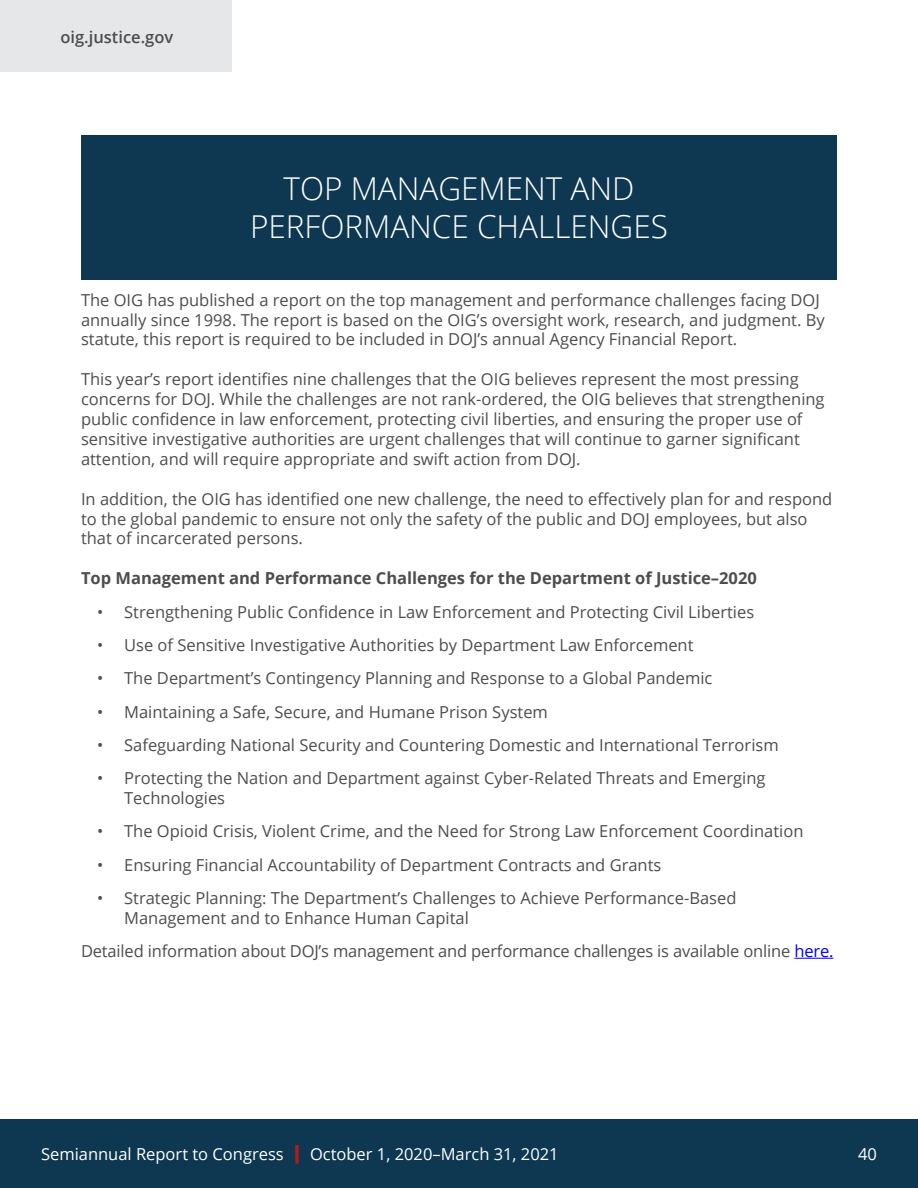
<style>
.page{position:relative;width:918px;height:1188px;background:#fff}
.page>*{position:absolute;margin:0;border:0;box-sizing:border-box;transform-origin:0 0}
.t1{font:300 31.5px/37.8px "Open Sans";color:#fff;text-align:center}
.t2{font:16.5px/19.8px "Open Sans";color:#4d4d4f}
.t3{font:700 16.5px "Open Sans";color:#4d4d4f}
.t4{font:16.5px "Open Sans";color:#fff}
.t5{font:600 16.5px "Open Sans";color:#4d4d4f}
.s1{color:#00f}
.s2{color:#af1c1c}
</style>
<div class="page">
<div style="left:0;top:1119px;width:918px;height:69px;background:#0e3851"></div>
<div style="left:0;top:0;width:232px;height:72px;background:#e6e7e8"></div>
<hr style="left:794px;top:958px;width:39px;height:1px;background:#00f">
<div style="left:81px;top:135px;width:756px;height:145px;background:#0e3851"></div>
<p class="t5" style="left:60px;top:26px;width:114px">oig.justice.gov</p>
<h1 class="t1" style="left:250px;top:169px;width:419px">TOP MANAGEMENT AND<br>PERFORMANCE CHALLENGES</h1>
<p class="t2" style="left:81px;top:290px;width:745px">The OIG has published a report on the top management and performance challenges facing DOJ annually since 1998. The report is based on the OIG’s oversight work, research, and judgment. By statute, this report is required to be included in DOJ’s annual Agency Financial Report.</p>
<p class="t2" style="left:81px;top:369px;width:745px">This year’s report identifies nine challenges that the OIG believes represent the most pressing concerns for DOJ. While the challenges are not rank-ordered, the OIG believes that strengthening public confidence in law enforcement, protecting civil liberties, and ensuring the proper use of sensitive investigative authorities are urgent challenges that will continue to garner significant attention, and will require appropriate and swift action from DOJ.</p>
<p class="t2" style="left:81px;top:488px;width:753px">In addition, the OIG has identified one new challenge, the need to effectively plan for and respond to the global pandemic to ensure not only the safety of the public and DOJ employees, but also that of incarcerated persons.</p>
<h2 class="t3" style="left:81px;top:567px;width:677px">Top Management and Performance Challenges for the Department of Justice–2020</h2>
<p class="t2" style="left:97px;top:601px;width:659px">• Strengthening Public Confidence in Law Enforcement and Protecting Civil Liberties</p>
<p class="t2" style="left:97px;top:635px;width:598px">• Use of Sensitive Investigative Authorities by Department Law Enforcement</p>
<p class="t2" style="left:97px;top:668px;width:617px">• The Department’s Contingency Planning and Response to a Global Pandemic</p>
<p class="t2" style="left:97px;top:701px;width:452px">• Maintaining a Safe, Secure, and Humane Prison System</p>
<p class="t2" style="left:97px;top:735px;width:683px">• Safeguarding National Security and Countering Domestic and International Terrorism</p>
<p class="t2" style="left:124px;top:768px;width:643px;text-indent:-27px">• Protecting the Nation and Department against Cyber-Related Threats and Emerging<br>Technologies</p>
<p class="t2" style="left:97px;top:821px;width:708px">• The Opioid Crisis, Violent Crime, and the Need for Strong Law Enforcement Coordination</p>
<p class="t2" style="left:97px;top:854px;width:566px">• Ensuring Financial Accountability of Department Contracts and Grants</p>
<p class="t2" style="left:124px;top:888px;width:614px;text-indent:-27px">• Strategic Planning: The Department’s Challenges to Achieve Performance-Based<br>Management and to Enhance Human Capital</p>
<p class="t2" style="left:81px;top:941px;width:754px">Detailed information about DOJ’s management and performance challenges is available online <span class="s1">here.</span></p>
<p class="t4" style="left:41px;top:1143px;width:519px">Semiannual Report to Congress <span class="s2">|</span> October 1, 2020–March 31, 2021</p>
<p class="t4" style="left:858px;top:1143px;width:20px">40</p>
</div>
